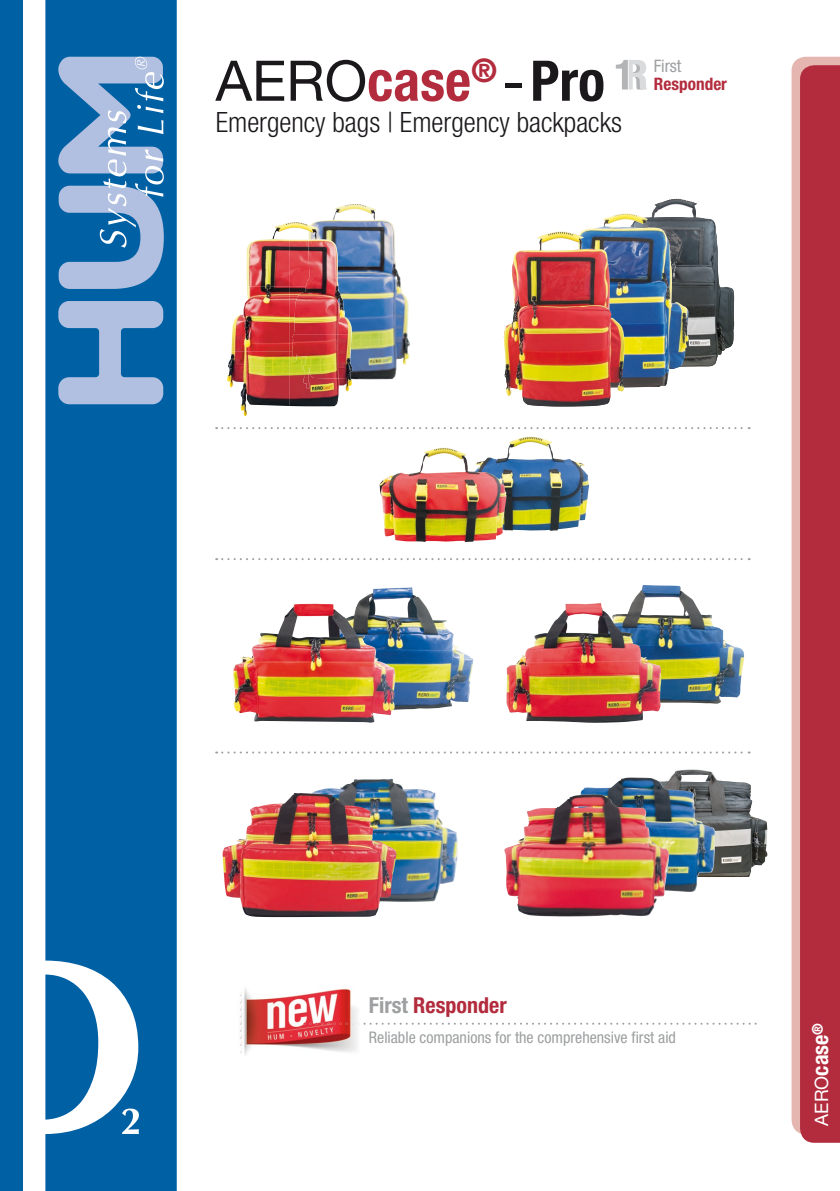
<style>
.page{position:relative;width:840px;height:1191px;background:#fff}
.page>*{position:absolute;margin:0;border:0;box-sizing:border-box;transform-origin:0 0}
.t1{font:56px "Helvetica Neue";color:#1b181c}
.t2{font:300 condensed 28px "Helvetica Neue";color:#1b181c}
.t3{font:700 condensed 22px "Helvetica Neue";color:#b32c3d}
.t4{font:18.4px "Helvetica Neue";color:#fff}
.t5{font:700 condensed 17.2px "Helvetica Neue";color:#b32c3d}
.t6{font:condensed 17.2px "Helvetica Neue";color:#9d9fa0}
.t7{font:condensed 16px "Helvetica Neue";color:#9d9fa0}
.s1{font-weight:700;font-stretch:condensed;color:#b32c3d}
.s2{font-weight:700;font-stretch:condensed}
.s3{color:#9d9fa0}
.s4{font-weight:700;font-stretch:condensed;font-size:22.2px}
</style>
<div class="page">
<svg style="left:45px;top:0;width:132px;height:1191px;background:#106aa9"></svg>
<svg style="left:58px;top:301px;width:105px;height:103px;background:#6a99c8"></svg>
<svg style="left:56px;top:57px;width:108px;height:232px;background:#699ac7"></svg>
<div style="left:0;top:0;width:23px;height:1191px;background:#0060a4"></div>
<svg style="left:791px;top:57px;width:48px;height:1076px;background:#e8c0b9"></svg>
<svg style="left:799px;top:65px;width:40px;height:1077px;background:#bf4e59"></svg>
<svg style="left:615px;top:60px;width:32px;height:29px"></svg>
<svg style="left:216px;top:427px;width:533px;height:2px"></svg>
<svg style="left:216px;top:558px;width:533px;height:2px"></svg>
<svg style="left:216px;top:751px;width:533px;height:2px"></svg>
<img style="left:312px;top:779px;width:145px;height:123px">
<img style="left:222px;top:793px;width:174px;height:124px">
<img style="left:240px;top:988px;width:119px;height:67px">
<svg style="left:297px;top:1022px;width:459px;height:2px"></svg>
<img style="left:671px;top:769px;width:96px;height:108px">
<img style="left:580px;top:777px;width:134px;height:115px">
<img style="left:504px;top:794px;width:165px;height:123px">
<img style="left:652px;top:199px;width:81px;height:168px">
<img style="left:582px;top:213px;width:107px;height:175px">
<img style="left:503px;top:231px;width:121px;height:175px">
<img style="left:506px;top:436px;width:82px;height:95px">
<img style="left:379px;top:447px;width:127px;height:95px">
<img style="left:358px;top:589px;width:115px;height:121px">
<img style="left:632px;top:586px;width:112px;height:118px">
<img style="left:506px;top:603px;width:155px;height:120px">
<img style="left:233px;top:603px;width:162px;height:119px">
<img style="left:311px;top:204px;width:47px;height:175px">
<img style="left:246px;top:223px;width:43px;height:63px">
<img style="left:289px;top:222px;width:20px;height:7px">
<img style="left:231px;top:286px;width:61px;height:65px">
<img style="left:227px;top:351px;width:20px;height:65px">
<img style="left:289px;top:351px;width:60px;height:55px">
<img style="left:292px;top:225px;width:60px;height:164px">
<h1 class="t1" style="left:215px;top:47px;width:390px">AERO<span class="s1">case</span><sup>®</sup> - <span class="s2">Pro</span></h1>
<h2 class="t2" style="left:215px;top:106px;width:407px">Emergency bags | Emergency backpacks</h2>
<p class="t6" style="left:653px;top:56px;width:29px">First</p>
<p class="t5" style="left:653px;top:73px;width:75px">Responder</p>
<h3 class="t3" style="left:369px;top:991px;width:139px"><span class="s3">First</span> Responder</h3>
<p class="t7" style="left:369px;top:1028px;width:308px">Reliable companions for the comprehensive first aid</p>
<p class="t4" style="left:810px;top:1125px;width:104px;rotate:-90deg">AERO<span class="s4">case</span><sup>®</sup></p>
</div>
